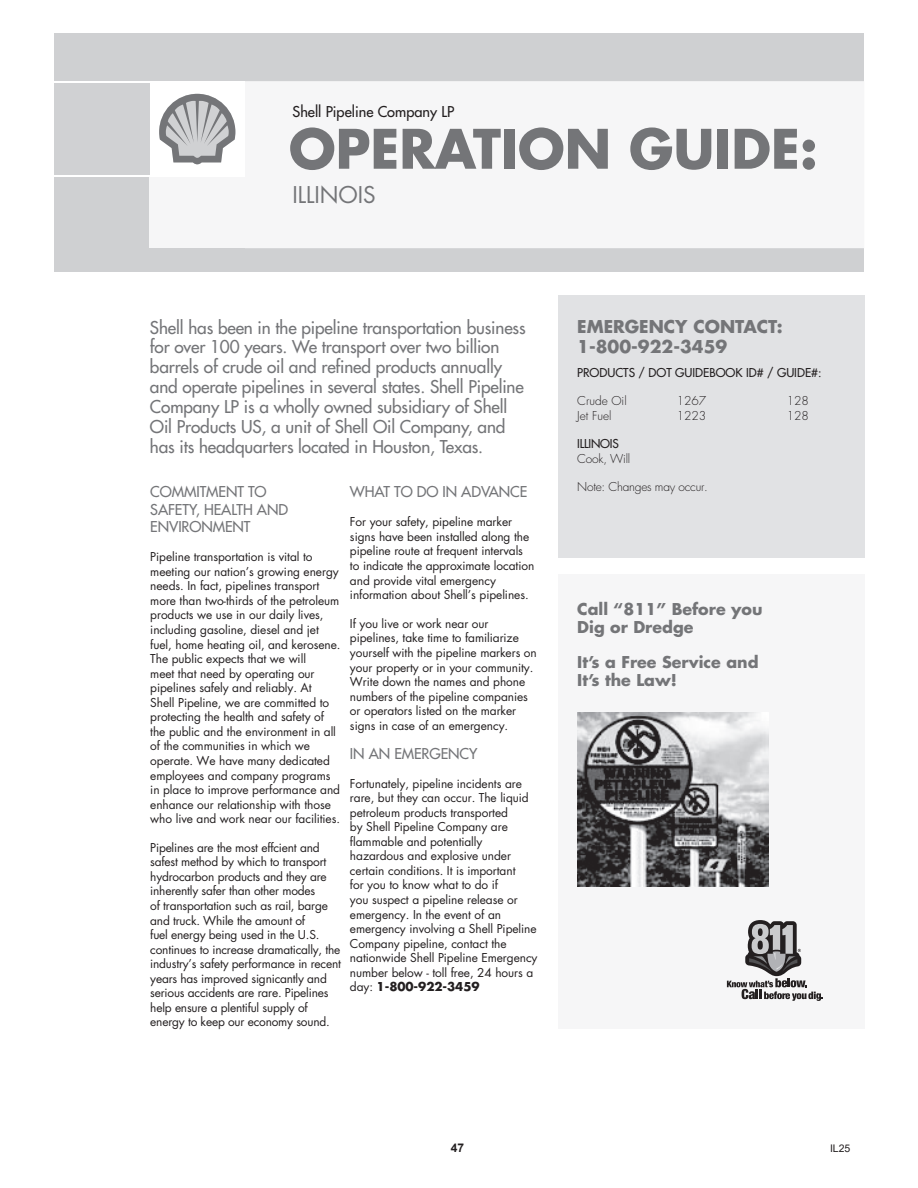
<style>
.page{position:relative;width:918px;height:1188px;background:#fff}
.page>*{position:absolute;margin:0;border:0;box-sizing:border-box;transform-origin:0 0}
.t1{font:700 52.95px "Futura";letter-spacing:-.005em;color:#747578}
.t2{font:22.5px "Futura";letter-spacing:-.005em;color:#747578}
.t3{font:17.25px/19.8px "Futura";letter-spacing:-.01em;color:#747578}
.t4{font:700 17.25px/19.8px "Futura";color:#747578}
.t5{font:700 15.9px/18.6px "Futura";color:#747578}
.t6{font:14.55px/17.4px "Futura";letter-spacing:-.005em;color:#747578}
.t7{font:14.55px "Futura";color:#231f20}
.t8{font:700 12px "Arial";color:#231f20}
.t9{font:11.85px/14.5px "Futura";letter-spacing:-.005em;color:#231f20}
.t10{font:300 11.85px/14.2px "Futura";letter-spacing:-.01em;color:#231f20}
.t11{font:11.85px "Futura";color:#231f20}
.t12{font:10.5px "Arial";color:#231f20}
.s1{font-weight:700}
.s2{font-weight:400}
</style>
<div class="page">
<div style="left:54px;top:34px;width:810px;height:238px;background:#cfd0d2"></div>
<div style="left:245px;top:81px;width:619px;height:167px;background:#f6f6f7"></div>
<div style="left:150px;top:177px;width:95px;height:71px;background:#f6f6f7"></div>
<div style="left:54px;top:81px;width:191px;height:96px;background:#fff"></div>
<div style="left:54px;top:83px;width:96px;height:92px;background:#d0d1d3"></div>
<svg style="left:159px;top:93px;width:77px;height:72px"></svg>
<div style="left:558px;top:296px;width:306px;height:262px;background:#e1e2e4"></div>
<div style="left:558px;top:574px;width:306px;height:454px;background:#f6f6f7"></div>
<img style="left:577px;top:712px;width:191px;height:174px">
<svg style="left:727px;top:920px;width:96px;height:81px"></svg>
<p class="t7" style="left:293px;top:102px;width:163px">Shell Pipeline Company LP</p>
<p class="t1" style="left:289px;top:114px;width:531px">OPERATION GUIDE:</p>
<p class="t2" style="left:293px;top:180px;width:85px">ILLINOIS</p>
<p class="t3" style="left:150px;top:317px;width:377px">Shell has been in the pipeline transportation business for over 100 years. We transport over two billion barrels of crude oil and refined products annually and operate pipelines in several states. Shell Pipeline Company LP is a wholly owned subsidiary of Shell Oil Products US, a unit of Shell Oil Company, and has its headquarters located in Houston, Texas.</p>
<p class="t6" style="left:150px;top:483px;width:139px">COMMITMENT TO<br>SAFETY, HEALTH AND<br>ENVIRONMENT</p>
<p class="t9" style="left:150px;top:550px;width:192px">Pipeline transportation is vital to meeting our nation’s growing energy needs. In fact, pipelines transport more than two-thirds of the petroleum products we use in our daily lives, including gasoline, diesel and jet fuel, home heating oil, and kerosene.<br>The public expects that we will<br>meet that need by operating our pipelines safely and reliably. At<br>Shell Pipeline, we are committed to protecting the health and safety of the public and the environment in all of the communities in which we operate. We have many dedicated employees and company programs in place to improve performance and enhance our relationship with those who live and work near our facilities.</p>
<p class="t9" style="left:150px;top:840px;width:192px">Pipelines are the most effcient and safest method by which to transport hydrocarbon products and they are inherently safer than other modes<br>of transportation such as rail, barge and truck. While the amount of<br>fuel energy being used in the U.S. continues to increase dramatically, the industry’s safety performance in recent years has improved signicantly and serious accidents are rare. Pipelines help ensure a plentiful supply of energy to keep our economy sound.</p>
<p class="t6" style="left:350px;top:483px;width:179px">WHAT TO DO IN ADVANCE</p>
<p class="t9" style="left:350px;top:515px;width:186px">For your safety, pipeline marker signs have been installed along the pipeline route at frequent intervals to indicate the approximate location and provide vital emergency information about Shell’s pipelines.</p>
<p class="t9" style="left:350px;top:616px;width:188px">If you live or work near our pipelines, take time to familiarize yourself with the pipeline markers on your property or in your community.<br>Write down the names and phone numbers of the pipeline companies or operators listed on the marker signs in case of an emergency.</p>
<p class="t6" style="left:350px;top:745px;width:129px">IN AN EMERGENCY</p>
<p class="t9" style="left:350px;top:776px;width:189px">Fortunately, pipeline incidents are rare, but they can occur. The liquid petroleum products transported<br>by Shell Pipeline Company are flammable and potentially hazardous and explosive under certain conditions. It is important<br>for you to know what to do if<br>you suspect a pipeline release or emergency. In the event of an emergency involving a Shell Pipeline<br>Company pipeline, contact the nationwide Shell Pipeline Emergency number below - toll free, 24 hours a day: <span class="s1">1-800-922-3459</span></p>
<p class="t4" style="left:577px;top:317px;width:207px">EMERGENCY CONTACT:<br>1-800-922-3459</p>
<p class="t11" style="left:577px;top:365px;width:246px">PRODUCTS / DOT GUIDEBOOK ID# / GUIDE#:</p>
<p class="t10" style="left:577px;top:394px;width:51px">Crude Oil</p>
<p class="t10" style="left:677px;top:394px;width:31px">1267</p>
<p class="t10" style="left:787px;top:394px;width:24px">128</p>
<p class="t10" style="left:577px;top:409px;width:36px">Jet Fuel</p>
<p class="t10" style="left:677px;top:409px;width:31px">1223</p>
<p class="t10" style="left:787px;top:409px;width:24px">128</p>
<p class="t10" style="left:577px;top:437px;width:55px"><span class="s2">ILLINOIS<br></span>Cook, Will</p>
<p class="t10" style="left:577px;top:480px;width:132px">Note: Changes may occur.</p>
<p class="t5" style="left:577px;top:599px;width:187px">Call “811” Before you<br>Dig or Dredge</p>
<p class="t5" style="left:577px;top:652px;width:183px">It’s a Free Service and<br>It’s the Law!</p>
<p class="t8" style="left:451px;top:1139px;width:15px">47</p>
<p class="t12" style="left:830px;top:1141px;width:22px">IL25</p>
</div>
